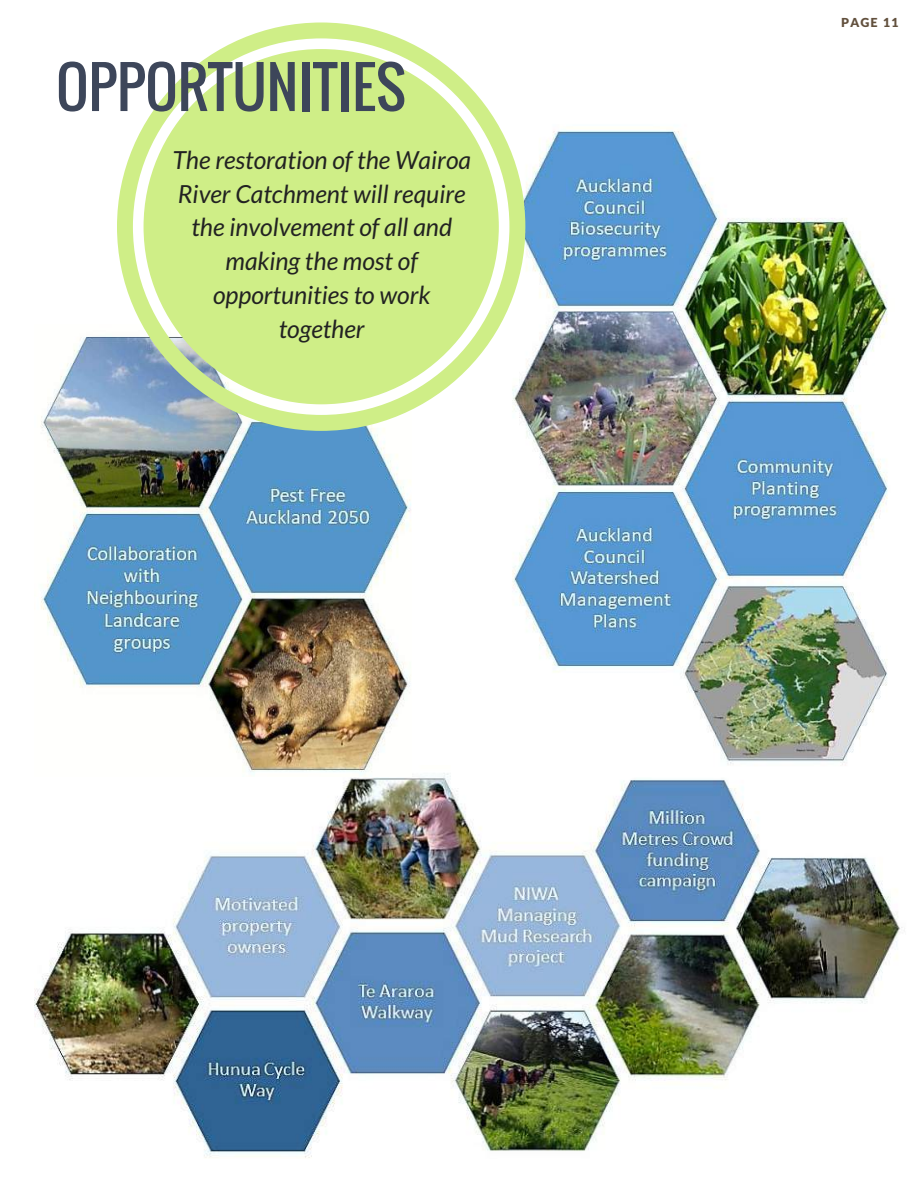
<style>
.page{position:relative;width:918px;height:1188px;background:#fff}
.page>*{position:absolute;margin:0;border:0;box-sizing:border-box;transform-origin:0 0}
.t1{font:55.95px "Oswald";color:#3d465a}
.t2{font:italic 24.9px/33.8px "Lato";color:#222;text-align:center}
.t3{font:900 12.45px "Lato";letter-spacing:.1em;color:#62503d}
</style>
<div class="page">
<img style="left:35px;top:773px;width:868px;height:385px">
<img style="left:35px;top:336px;width:377px;height:440px">
<img style="left:499px;top:130px;width:395px;height:646px">
<svg style="left:117px;top:22px;width:408px;height:409px"></svg>
<div style="left:144px;top:49px;width:355px;height:355px;background:#cfee87;border-radius:50%"></div>
<h1 class="t1" style="left:56px;top:44px;width:351px">OPPORTUNITIES</h1>
<p class="t2" style="left:172px;top:142px;width:300px">The restoration of the Wairoa<br>River Catchment will require the involvement of all and making the most of opportunities to work together</p>
<p class="t3" style="left:841px;top:14px;width:59px">PAGE 11</p>
</div>
